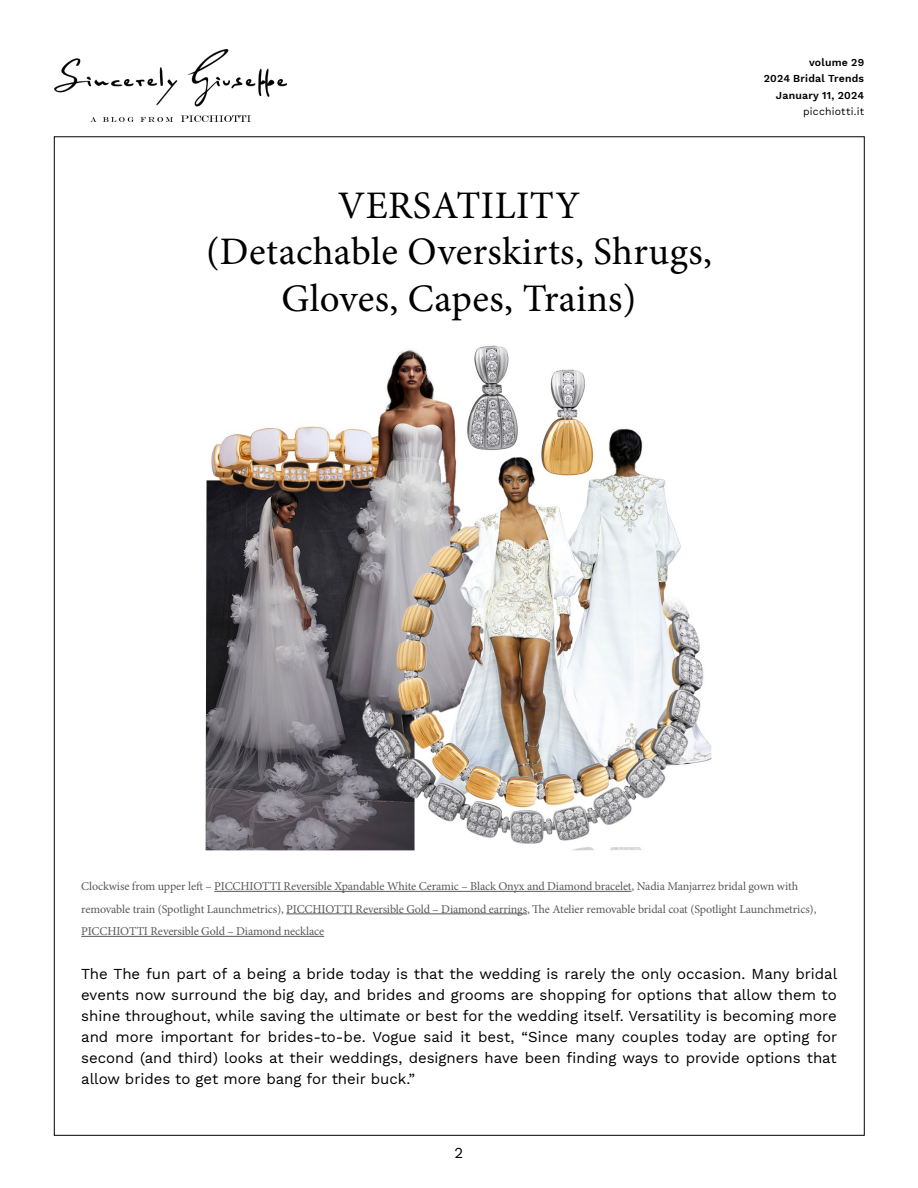
<style>
.page{position:relative;width:918px;height:1188px;background:#fff}
.page>*{position:absolute;margin:0;border:0;box-sizing:border-box;transform-origin:0 0}
.t1{font:39px/46.8px "Minion Pro";letter-spacing:.01em;color:#000;text-align:center}
.t2{font:15px/21px "Work Sans";color:#000;text-align:justify}
.t3{font:12px/22.5px "Minion Pro";letter-spacing:-.01em;color:#58595b}
.t4{font:600 10.5px/16.5px "Work Sans";letter-spacing:.02em;color:#000;text-align:right}
.t5{font:10.5px "Work Sans";letter-spacing:.015em;color:#000}
</style>
<div class="page">
<hr style="left:214px;top:891px;width:418px;height:1px;background:#58595b">
<hr style="left:286px;top:914px;width:241px;height:1px;background:#58595b">
<hr style="left:81px;top:936px;width:243px;height:1px;background:#58595b">
<img style="left:54px;top:49px;width:233px;height:73px">
<img style="left:206px;top:345px;width:505px;height:505px">
<h1 class="t1" style="left:206px;top:182px;width:507px">VERSATILITY<br>(Detachable Overskirts, Shrugs,<br>Gloves, Capes, Trains)</h1>
<p class="t4" style="left:764px;top:53px;width:102px">volume 29<br>2024 Bridal Trends<br>January 11, 2024</p>
<p class="t5" style="left:803px;top:103px;width:62px">picchiotti.it</p>
<p class="t3" style="left:81px;top:875px;width:737px">Clockwise from upper left – PICCHIOTTI Reversible Xpandable White Ceramic – Black Onyx and Diamond bracelet, Nadia Manjarrez bridal gown with removable train (Spotlight Launchmetrics), PICCHIOTTI Reversible Gold – Diamond earrings, The Atelier removable bridal coat (Spotlight Launchmetrics),<br>PICCHIOTTI Reversible Gold – Diamond necklace</p>
<p class="t2" style="left:81px;top:962px;width:758px">The The fun part of a being a bride today is that the wedding is rarely the only occasion. Many bridal events now surround the big day, and brides and grooms are shopping for options that allow them to shine throughout, while saving the ultimate or best for the wedding itself. Versatility is becoming more and more important for brides-to-be. Vogue said it best, “Since many couples today are opting for second (and third) looks at their weddings, designers have been finding ways to provide options that allow brides to get more bang for their buck.”</p>
<p class="t2" style="left:455px;top:1142px;width:10px">2</p>
</div>
